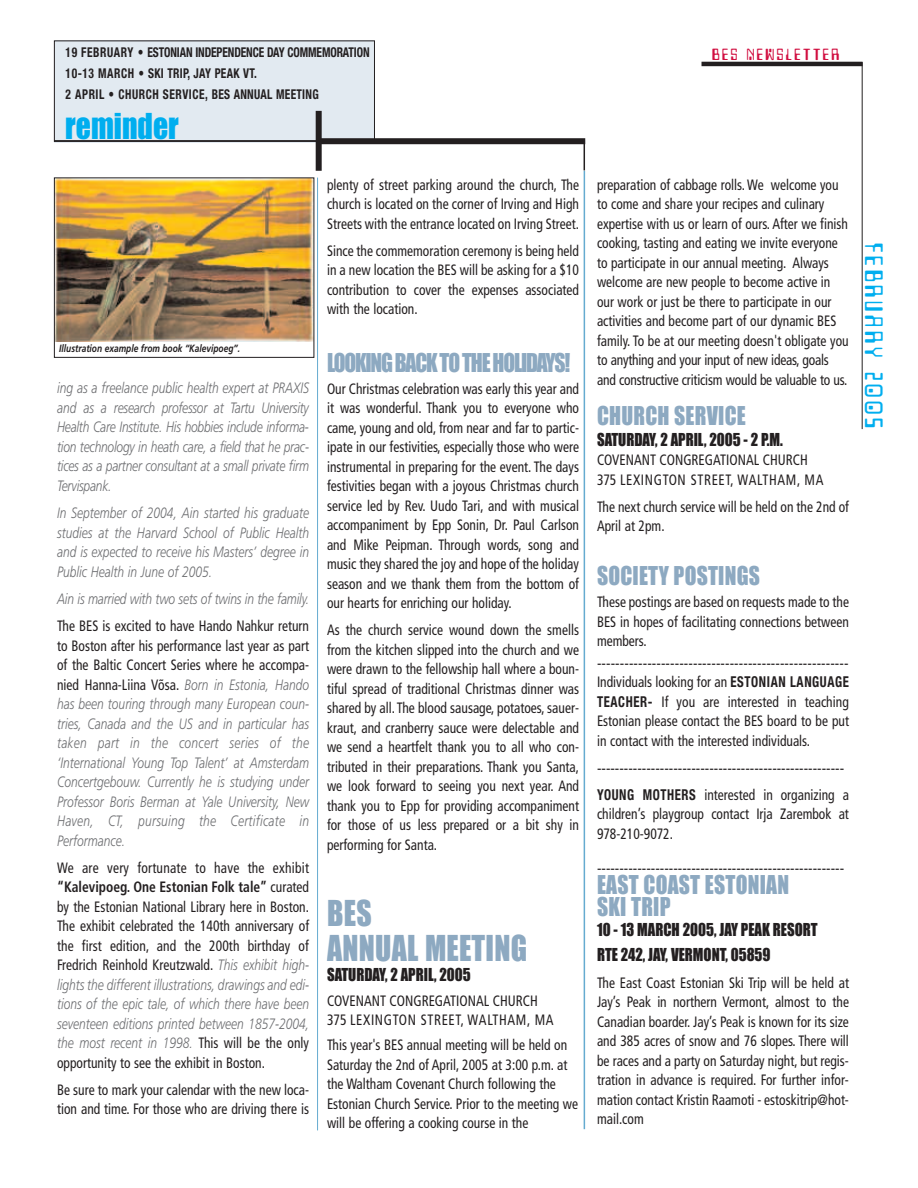
<style>
.page{position:relative;width:918px;height:1188px;background:#fff}
.page>*{position:absolute;margin:0;border:0;box-sizing:border-box;transform-origin:0 0}
.t1{font:33px/35.4px "Impact";letter-spacing:.01em;color:#8da9c1;scale:.9 1}
.t2{font:33px "Impact";color:#00aeef;scale:.9 1}
.t3{font:24px/21.6px "Impact";letter-spacing:.01em;color:#8da9c1;scale:.9 1}
.t4{font:24px "Impact";letter-spacing:-.055em;color:#8da9c1;scale:.9 1}
.t5{font:21px "Techno Display Caps S Si";letter-spacing:.21em;color:#00aeef;scale:.9 1}
.t6{font:16.5px/24.9px "Impact";color:#231f20;scale:.9 1}
.t7{font:condensed 15px/19.5px "Frutiger";color:#231f20;text-align:justify;scale:.9 1}
.t8{font:italic 300 15px/19.5px "Frutiger";color:#6c6d70;text-align:justify;scale:.8 1}
.t9{font:13.5px "Helvetica";color:#231f20}
.t10{font:700 condensed 13.5px/21px "Helvetica Neue";letter-spacing:.025em;color:#231f20;scale:.85 1}
.t11{font:13.5px "Techno Display Caps S Si";letter-spacing:.21em;color:#d10e40;scale:.9 1}
.t12{font:italic 700 10.5px "Frutiger";color:#231f20;scale:.8 1}
.s1{font-weight:400;font-style:normal;font-stretch:condensed;color:#231f20}
.s2{font-weight:700}
.s3{font-weight:300;font-style:italic;font-stretch:normal;color:#6c6d70}
.s4{font-family:"Helvetica Neue";font-weight:700}
</style>
<div class="page">
<div style="left:54px;top:40px;width:321px;height:102px;background:#e2eaf1"></div>
<hr style="left:862px;top:62px;width:1px;height:367px;background:#231f20">
<hr style="left:702px;top:62px;width:161px;height:4px;background:#231f20">
<div style="left:316px;top:111px;width:6px;height:60px;background:#231f20"></div>
<div style="left:321px;top:138px;width:264px;height:6px;background:#231f20"></div>
<hr style="left:584px;top:171px;width:1px;height:958px;background:#65abd0">
<hr style="left:584px;top:140px;width:1px;height:30px;background:#231f20">
<hr style="left:317px;top:178px;width:1px;height:952px;background:#65abd0">
<div style="left:54px;top:40px;width:321px;height:102px;border:1px solid #231f20"></div>
<img style="left:56px;top:179px;width:256px;height:163px">
<div style="left:54px;top:177px;width:260px;height:181px;border:1px solid #231f20"></div>
<p class="t10" style="left:66px;top:43px;width:359px">19 FEBRUARY • ESTONIAN INDEPENDENCE DAY COMMEMORATION<br>10-13 MARCH • SKI TRIP, JAY PEAK VT.<br>2 APRIL • CHURCH SERVICE, BES ANNUAL MEETING</p>
<h1 class="t2" style="left:65px;top:108px;width:128px">reminder</h1>
<p class="t12" style="left:59px;top:345px;width:228px">Illustration example from book “Kalevipoeg”.</p>
<p class="t8" style="left:57px;top:379px;width:317px">ing as a freelance public health expert at PRAXIS and as a research professor at Tartu University Health Care Institute. His hobbies include informa&shy;tion technology in heath care, a field that he prac&shy;tices as a partner consultant at a small private firm Tervispank.</p>
<p class="t8" style="left:57px;top:504px;width:317px">In September of 2004, Ain started his graduate studies at the Harvard School of Public Health and is expected to receive his Masters’ degree in Public Health in June of 2005.</p>
<p class="t8" style="left:57px;top:590px;width:317px">Ain is married with two sets of twins in the family.</p>
<p class="t8" style="left:57px;top:617px;width:317px"><span class="s1">The BES is excited to have Hando Nahkur return to Boston after his performance last year as part of the Baltic Concert Series where he accompa&shy;nied Hanna-Liina Võsa.</span> Born in Estonia, Hando has been touring through many European coun&shy;tries, Canada and the US and in particular has taken part in the concert series of the ‘International Young Top Talent’ at Amsterdam Concertgebouw. Currently he is studying under Professor Boris Berman at Yale University, New Haven, CT, pursuing the Certificate in Performance.</p>
<p class="t7" style="left:57px;top:859px;width:282px">We are very fortunate to have the exhibit <span class="s2">“Kalevipoeg. One Estonian Folk tale”</span> curated by the Estonian National Library here in Boston.<br>The exhibit celebrated the 140th anniversary of the first edition, and the 200th birthday of Fredrich Reinhold Kreutzwald. <span class="s3">This exhibit high&shy;lights the different illustrations, drawings and edi&shy;tions of the epic tale, of which there have been seventeen editions printed between 1857-2004, the most recent in 1998.</span> This will be the only opportunity to see the exhibit in Boston.</p>
<p class="t7" style="left:57px;top:1081px;width:282px">Be sure to mark your calendar with the new loca&shy;tion and time. For those who are driving there is</p>
<p class="t7" style="left:327px;top:176px;width:282px">plenty of street parking around the church, The church is located on the corner of Irving and High Streets with the entrance located on Irving Street.</p>
<p class="t7" style="left:327px;top:242px;width:282px">Since the commemoration ceremony is being held in a new location the BES will be asking for a $10 contribution to cover the expenses associated with the location.</p>
<h2 class="t4" style="left:327px;top:350px;width:272px">LOOKING BACK TO THE HOLIDAYS!</h2>
<p class="t7" style="left:327px;top:380px;width:282px">Our Christmas celebration was early this year and it was wonderful. Thank you to everyone who came, young and old, from near and far to partic&shy;ipate in our festivities, especially those who were instrumental in preparing for the event. The days festivities began with a joyous Christmas church service led by Rev. Uudo Tari, and with musical accompaniment by Epp Sonin, Dr. Paul Carlson and Mike Peipman. Through words, song and music they shared the joy and hope of the holiday season and we thank them from the bottom of our hearts for enriching our holiday.</p>
<p class="t7" style="left:327px;top:622px;width:282px">As the church service wound down the smells from the kitchen slipped into the church and we were drawn to the fellowship hall where a boun&shy;tiful spread of traditional Christmas dinner was shared by all. The blood sausage, potatoes, sauer&shy;kraut, and cranberry sauce were delectable and we send a heartfelt thank you to all who con&shy;tributed in their preparations. Thank you Santa, we look forward to seeing you next year. And thank you to Epp for providing accompaniment for those of us less prepared or a bit shy in performing for Santa.</p>
<h1 class="t1" style="left:327px;top:897px;width:224px">BES<br>ANNUAL MEETING</h1>
<p class="t6" style="left:327px;top:963px;width:161px">SATURDAY, 2 APRIL, 2005</p>
<p class="t7" style="left:327px;top:992px;width:253px">COVENANT CONGREGATIONAL CHURCH<br>375 LEXINGTON STREET, WALTHAM, MA</p>
<p class="t7" style="left:327px;top:1036px;width:281px;text-align:left">This year's BES annual meeting will be held on Saturday the 2nd of April, 2005 at 3:00 p.m. at the Waltham Covenant Church following the Estonian Church Service. Prior to the meeting we will be offering a cooking course in the</p>
<p class="t11" style="left:712px;top:48px;width:143px">BES NEWSLETTER</p>
<p class="t7" style="left:597px;top:176px;width:281px;text-align:left">preparation of cabbage rolls. We welcome you to come and share your recipes and culinary expertise with us or learn of ours. After we finish cooking, tasting and eating we invite everyone to participate in our annual meeting. Always welcome are new people to become active in our work or just be there to participate in our activities and become part of our dynamic BES family. To be at our meeting doesn't obligate you to anything and your input of new ideas, goals and constructive criticism would be valuable to us.</p>
<h2 class="t3" style="left:597px;top:406px;width:167px">CHURCH SERVICE</h2>
<p class="t6" style="left:597px;top:428px;width:208px">SATURDAY, 2 APRIL, 2005 - 2 P.M.</p>
<p class="t7" style="left:597px;top:452px;width:253px">COVENANT CONGREGATIONAL CHURCH<br>375 LEXINGTON STREET, WALTHAM, MA</p>
<p class="t7" style="left:597px;top:498px;width:281px">The next church service will be held on the 2nd of<br>April at 2pm.</p>
<h2 class="t3" style="left:597px;top:566px;width:183px">SOCIETY POSTINGS</h2>
<p class="t7" style="left:597px;top:593px;width:282px">These postings are based on requests made to the BES in hopes of facilitating connections between members.</p>
<p class="t9" style="left:597px;top:658px;width:253px">-------------------------------------------------------</p>
<p class="t7" style="left:597px;top:674px;width:282px">Individuals looking for an <span class="s4">ESTONIAN LANGUAGE TEACHER-</span> If you are interested in teaching Estonian please contact the BES board to be put in contact with the interested individuals.</p>
<p class="t9" style="left:597px;top:763px;width:249px">-------------------------------------------------------</p>
<p class="t7" style="left:597px;top:786px;width:281px"><span class="s4">YOUNG MOTHERS</span> interested in organizing a children’s playgroup contact Irja Zarembok at 978-210-9072.</p>
<p class="t9" style="left:597px;top:863px;width:249px">-------------------------------------------------------</p>
<h2 class="t3" style="left:597px;top:875px;width:215px">EAST COAST ESTONIAN<br>SKI TRIP</h2>
<p class="t6" style="left:597px;top:917px;width:247px">10 - 13 MARCH 2005, JAY PEAK RESORT<br>RTE 242, JAY, VERMONT, 05859</p>
<p class="t7" style="left:597px;top:974px;width:282px">The East Coast Estonian Ski Trip will be held at Jay’s Peak in northern Vermont, almost to the Canadian boarder. Jay’s Peak is known for its size and 385 acres of snow and 76 slopes. There will be races and a party on Saturday night, but regis&shy;tration in advance is required. For further infor&shy;mation contact Kristin Raamoti - estoskitrip@hot&shy;mail.com</p>
<h3 class="t5" style="left:885px;top:243px;width:208px;rotate:90deg">FEBRUARY 2005</h3>
</div>
